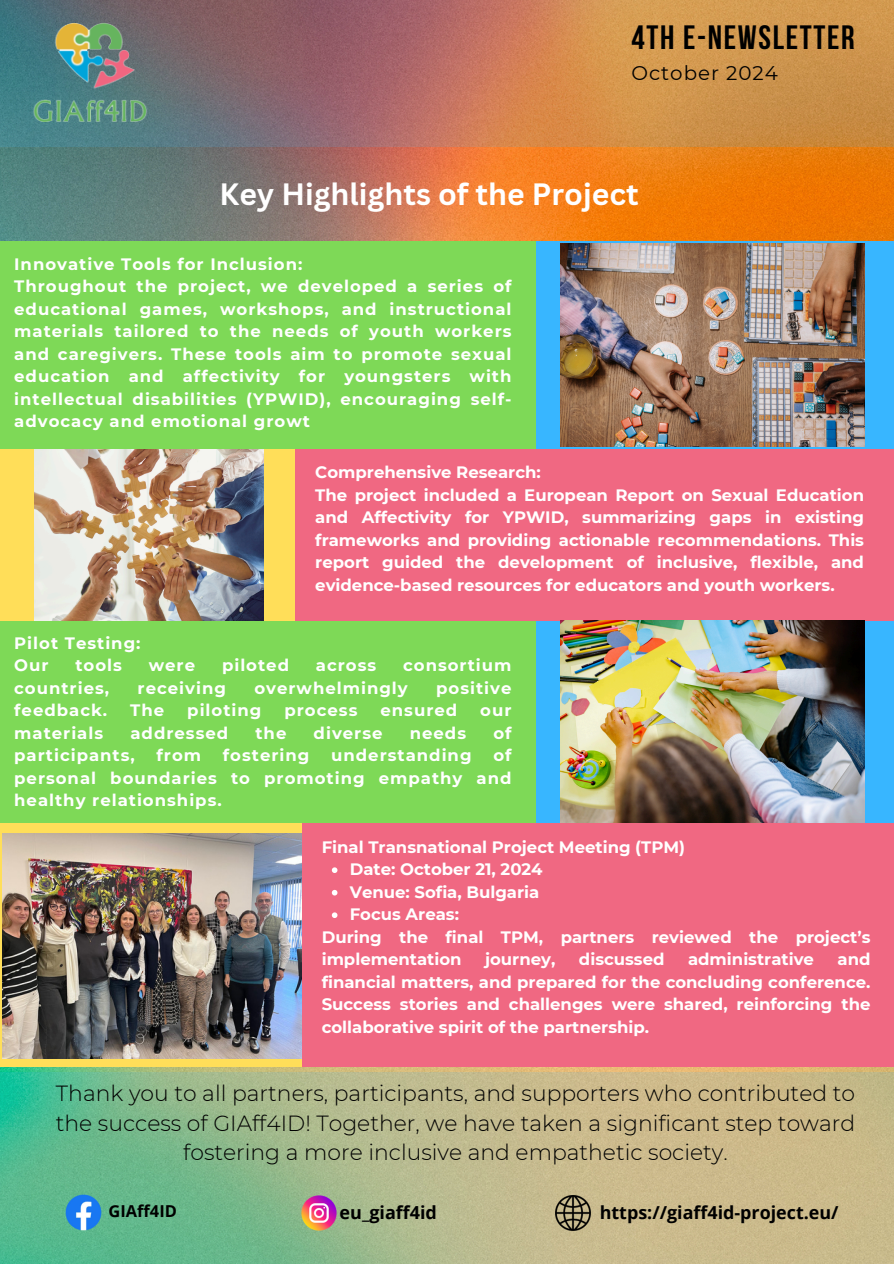
<style>
.page{position:relative;width:894px;height:1264px;background:#fff}
.page>*{position:absolute;margin:0;border:0;box-sizing:border-box;transform-origin:0 0}
.t1{font:700 33.6px "Bebas Neue";letter-spacing:.05em;color:#000}
.t2{font:700 30px "Canva Sans";color:#fff}
.t3{font:300 21.9px/29.2px "Montserrat";color:#000;text-align:center}
.t4{font:19.8px "Montserrat";letter-spacing:.05em;color:#000}
.t5{font:700 18px "Open Sans";color:#000}
.t6{font:700 17.85px "Open Sans";color:#000}
.t7{font:700 16.5px/22.5px "Montserrat";letter-spacing:.06em;color:#fff}
.t8{font:700 16.5px/22.5px "Montserrat";color:#fff}
.t9{font:700 16.5px "Open Sans";color:#000}
</style>
<div class="page">
<img style="left:0;top:147px;width:893px;height:924px">
<svg style="left:0;top:0;width:893px;height:147px;background:#be8058"></svg>
<div style="left:506px;top:241px;width:387px;height:208px;background:#38b6ff"></div>
<div style="left:0;top:449px;width:352px;height:171px;background:#ffde59"></div>
<div style="left:295px;top:449px;width:598px;height:171px;background:#f06882"></div>
<img style="left:0;top:0;width:231px;height:146px">
<div style="left:0;top:241px;width:535px;height:208px;background:#7ed957"></div>
<svg style="left:0;top:1071px;width:893px;height:192px;background:#a7ba8c"></svg>
<img style="left:299px;top:1193px;width:39px;height:39px">
<img style="left:59px;top:1187px;width:49px;height:50px">
<img style="left:555px;top:1195px;width:35px;height:35px">
<img style="left:35px;top:449px;width:228px;height:171px">
<div style="left:506px;top:620px;width:387px;height:208px;background:#38b6ff"></div>
<div style="left:0;top:620px;width:535px;height:208px;background:#7ed957"></div>
<img style="left:560px;top:620px;width:304px;height:203px">
<div style="left:0;top:823px;width:358px;height:244px;background:#ffde59"></div>
<div style="left:302px;top:823px;width:591px;height:244px;background:#f06882"></div>
<img style="left:2px;top:833px;width:299px;height:225px">
<img style="left:560px;top:244px;width:303px;height:202px">
<svg style="left:332px;top:867px;width:5px;height:6px"></svg>
<svg style="left:332px;top:889px;width:5px;height:6px"></svg>
<svg style="left:332px;top:912px;width:5px;height:6px"></svg>
<p class="t1" style="left:631px;top:24px;width:225px">4TH E-NEWSLETTER</p>
<h4 class="t4" style="left:631px;top:61px;width:148px">October 2024</h4>
<p class="t2" style="left:219px;top:173px;width:420px">Key Highlights of the Project</p>
<p class="t7" style="left:14px;top:252px;width:498px">Innovative Tools for Inclusion:<br>Throughout the project, we developed a series of educational games, workshops, and instructional materials tailored to the needs of youth workers and caregivers. These tools aim to promote sexual education and affectivity for youngsters with intellectual disabilities (YPWID), encouraging self&shy;advocacy and emotional growt</p>
<h4 class="t8" style="left:315px;top:461px;width:550px">Comprehensive Research:<br>The project included a European Report on Sexual Education and Affectivity for YPWID, summarizing gaps in existing frameworks and providing actionable recommendations. This report guided the development of inclusive, flexible, and evidence-based resources for educators and youth workers.</h4>
<p class="t7" style="left:14px;top:631px;width:128px">Pilot Testing:<br>Our</p>
<p class="t7" style="left:75px;top:654px;width:48px">tools</p>
<p class="t7" style="left:149px;top:654px;width:48px">were</p>
<p class="t7" style="left:222px;top:654px;width:69px">piloted</p>
<p class="t7" style="left:316px;top:654px;width:62px">across</p>
<p class="t7" style="left:403px;top:654px;width:110px">consortium</p>
<p class="t7" style="left:14px;top:676px;width:96px">countries,</p>
<p class="t7" style="left:138px;top:676px;width:90px">receiving</p>
<p class="t7" style="left:254px;top:676px;width:155px">overwhelmingly</p>
<p class="t7" style="left:436px;top:676px;width:77px">positive</p>
<p class="t7" style="left:14px;top:699px;width:95px">feedback.</p>
<p class="t7" style="left:130px;top:699px;width:35px">The</p>
<p class="t7" style="left:187px;top:699px;width:76px">piloting</p>
<p class="t7" style="left:284px;top:699px;width:74px">process</p>
<p class="t7" style="left:380px;top:699px;width:78px">ensured</p>
<p class="t7" style="left:480px;top:699px;width:33px">our</p>
<p class="t7" style="left:14px;top:721px;width:90px">materials</p>
<p class="t7" style="left:130px;top:721px;width:99px">addressed</p>
<p class="t7" style="left:255px;top:721px;width:32px">the</p>
<p class="t7" style="left:313px;top:721px;width:70px">diverse</p>
<p class="t7" style="left:409px;top:721px;width:58px">needs</p>
<p class="t7" style="left:493px;top:721px;width:20px">of</p>
<p class="t7" style="left:14px;top:744px;width:122px">participants,</p>
<p class="t7" style="left:156px;top:744px;width:46px">from</p>
<p class="t7" style="left:223px;top:744px;width:88px">fostering</p>
<p class="t7" style="left:331px;top:744px;width:142px">understanding</p>
<p class="t7" style="left:14px;top:744px;width:498px;text-align:justify;text-indent:479px">of personal boundaries to promoting empathy and healthy relationships.</p>
<h3 class="t8" style="left:321px;top:835px;width:365px">Final Transnational Project Meeting (TPM)</h3>
<p class="t8" style="left:349px;top:858px;width:194px">Date: October 21, 2024</p>
<h4 class="t8" style="left:349px;top:880px;width:191px">Venue: Sofia, Bulgaria</h4>
<p class="t8" style="left:349px;top:903px;width:111px">Focus Areas:</p>
<h4 class="t8" style="left:321px;top:925px;width:550px">During the final TPM, partners reviewed the project’s implementation</h4>
<h4 class="t8" style="left:485px;top:948px;width:72px">journey,</h4>
<h4 class="t8" style="left:578px;top:948px;width:87px">discussed</h4>
<h4 class="t8" style="left:687px;top:948px;width:127px">administrative</h4>
<h4 class="t7" style="left:321px;top:948px;width:550px;text-align:justify;text-indent:515px">and financial matters, and prepared for the concluding conference.<br>Success stories and challenges were shared, reinforcing the collaborative spirit of the partnership.</h4>
<p class="t3" style="left:56px;top:1078px;width:800px">Thank you to all partners, participants, and supporters who contributed to the success of GIAff4ID! Together, we have taken a significant step toward fostering a more inclusive and empathetic society.</p>
<h4 class="t9" style="left:108px;top:1199px;width:70px">GIAff4ID</h4>
<h3 class="t5" style="left:339px;top:1200px;width:99px">eu_giaff4id</h3>
<p class="t6" style="left:599px;top:1200px;width:240px">https://giaff4id-project.eu/</p>
</div>
